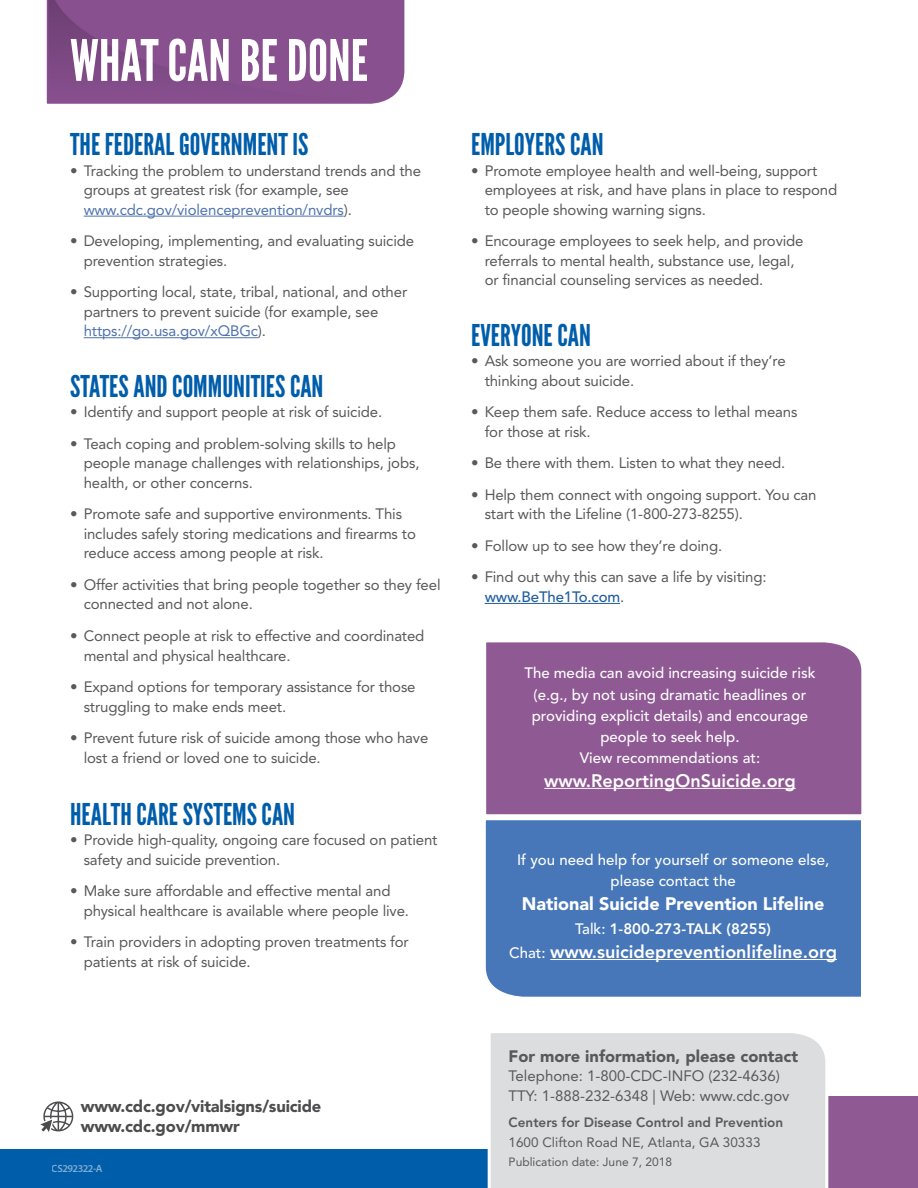
<style>
.page{position:relative;width:918px;height:1188px;background:#fff}
.page>*{position:absolute;margin:0;border:0;box-sizing:border-box;transform-origin:0 0}
.t1{font:57px "League Gothic";color:#fff}
.t2{font:30px "League Gothic";color:#005daa}
.t3{font:800 18px "Avenir LT Std";color:#fff}
.t4{font:900 18px "Avenir LT Std";color:#fff}
.t5{font:900 16.5px/19.5px "Avenir LT Std";letter-spacing:-.01em;color:#4d4d4f}
.t6{font:900 16.5px "Avenir LT Std";color:#58595b}
.t7{font:15px/19.5px "Avenir LT Std";letter-spacing:-.01em;color:#58595b}
.t8{font:500 15px/21px "Avenir LT Std";color:#fff;text-align:center}
.t9{font:800 15px "Avenir LT Std";color:#fff}
.t10{font:800 13.5px "Avenir LT Std";color:#58595b}
.t11{font:13.5px "Avenir LT Std";color:#58595b}
.t12{font:12px "Avenir LT Std";color:#58595b}
.t13{font:600 10.5px "Myriad Pro";letter-spacing:-.05em;color:#fff}
.s1{color:#4f73ad}
.s2{font-weight:500;color:#215e9e}
.s3{font-weight:500}
.s4{font-weight:500;font-size:15px}
</style>
<div class="page">
<div style="left:823px;top:1097px;width:95px;height:91px;background:#8f5994"></div>
<div style="left:0;top:1149px;width:525px;height:39px;background:#005daa"></div>
<div style="left:487px;top:1033px;width:343px;height:155px;background:#dcddde"></div>
<hr style="left:84px;top:216px;width:260px;height:1px;background:#4f73ad">
<hr style="left:84px;top:337px;width:174px;height:1px;background:#4f73ad">
<hr style="left:485px;top:603px;width:135px;height:1px;background:#215e9e">
<div style="left:485px;top:820px;width:376px;height:177px;background:#4777b9"></div>
<hr style="left:550px;top:959px;width:287px;height:1px;background:#fff">
<svg style="left:40px;top:1101px;width:34px;height:31px"></svg>
<svg style="left:46px;top:0;width:359px;height:104px;background:#88508f"></svg>
<div style="left:486px;top:642px;width:376px;height:173px;background:#8f5994"></div>
<hr style="left:544px;top:788px;width:252px;height:1px;background:#fff">
<h1 class="t1" style="left:70px;top:27px;width:300px">WHAT CAN BE DONE</h1>
<h2 class="t2" style="left:70px;top:126px;width:240px">THE FEDERAL GOVERNMENT IS</h2>
<p class="t7" style="left:84px;top:161px;width:339px;text-indent:-13px">• Tracking the problem to understand trends and the groups at greatest risk (for example, see <span class="s1">www.cdc.gov/violenceprevention/nvdrs</span>).</p>
<p class="t7" style="left:84px;top:231px;width:332px;text-indent:-14px">• Developing, implementing, and evaluating suicide prevention strategies.</p>
<p class="t7" style="left:84px;top:282px;width:325px;text-indent:-14px">• Supporting local, state, tribal, national, and other partners to prevent suicide (for example, see <span class="s1">https://go.usa.gov/xQBGc</span>).</p>
<h2 class="t2" style="left:70px;top:368px;width:255px">STATES AND COMMUNITIES CAN</h2>
<p class="t7" style="left:70px;top:402px;width:314px">• Identify and support people at risk of suicide.</p>
<p class="t7" style="left:84px;top:434px;width:337px;text-indent:-14px">• Teach coping and problem-solving skills to help people manage challenges with relationships, jobs, health, or other concerns.</p>
<p class="t7" style="left:84px;top:505px;width:334px;text-indent:-14px">• Promote safe and supportive environments. This includes safely storing medications and firearms to reduce access among people at risk.</p>
<p class="t7" style="left:84px;top:575px;width:358px;text-indent:-14px">• Offer activities that bring people together so they feel connected and not alone.</p>
<p class="t7" style="left:84px;top:626px;width:342px;text-indent:-14px">• Connect people at risk to effective and coordinated mental and physical healthcare.</p>
<p class="t7" style="left:84px;top:677px;width:333px;text-indent:-14px">• Expand options for temporary assistance for those struggling to make ends meet.</p>
<p class="t7" style="left:84px;top:728px;width:346px;text-indent:-14px">• Prevent future risk of suicide among those who have lost a friend or loved one to suicide.</p>
<h2 class="t2" style="left:70px;top:796px;width:226px">HEALTH CARE SYSTEMS CAN</h2>
<p class="t7" style="left:84px;top:830px;width:355px;text-indent:-14px">• Provide high-quality, ongoing care focused on patient safety and suicide prevention.</p>
<p class="t7" style="left:84px;top:881px;width:327px;text-indent:-14px">• Make sure affordable and effective mental and physical healthcare is available where people live.</p>
<p class="t7" style="left:84px;top:932px;width:327px;text-indent:-14px">• Train providers in adopting proven treatments for patients at risk of suicide.</p>
<p class="t5" style="left:81px;top:1097px;width:242px">www.cdc.gov/vitalsigns/suicide www.cdc.gov/mmwr</p>
<p class="t13" style="left:52px;top:1162px;width:52px">CS292322-A</p>
<h2 class="t2" style="left:471px;top:126px;width:134px">EMPLOYERS CAN</h2>
<p class="t7" style="left:485px;top:161px;width:354px;text-indent:-14px">• Promote employee health and well-being, support employees at risk, and have plans in place to respond to people showing warning signs.</p>
<p class="t7" style="left:485px;top:231px;width:320px;text-indent:-14px">• Encourage employees to seek help, and provide referrals to mental health, substance use, legal, or financial counseling services as needed.</p>
<h2 class="t2" style="left:471px;top:317px;width:121px">EVERYONE CAN</h2>
<p class="t7" style="left:485px;top:351px;width:303px;text-indent:-14px">• Ask someone you are worried about if they’re thinking about suicide.</p>
<p class="t7" style="left:485px;top:402px;width:314px;text-indent:-14px">• Keep them safe. Reduce access to lethal means for those at risk.</p>
<p class="t7" style="left:471px;top:454px;width:316px">• Be there with them. Listen to what they need.</p>
<p class="t7" style="left:485px;top:485px;width:333px;text-indent:-14px">• Help them connect with ongoing support. You can start with the Lifeline (1-800-273-8255).</p>
<p class="t7" style="left:471px;top:536px;width:253px">• Follow up to see how they’re doing.</p>
<p class="t7" style="left:485px;top:568px;width:283px;text-indent:-14px">• Find out why this can save a life by visiting: <span class="s2">www.BeThe1To.com</span>.</p>
<p class="t8" style="left:524px;top:663px;width:293px">The media can avoid increasing suicide risk (e.g., by not using dramatic headlines or providing explicit details) and encourage people to seek help.<br>View recommendations at:</p>
<p class="t3" style="left:544px;top:770px;width:253px">www.ReportingOnSuicide.org</p>
<p class="t8" style="left:517px;top:849px;width:314px">If you need help for yourself or someone else, please contact the</p>
<p class="t4" style="left:522px;top:893px;width:304px">National Suicide Prevention Lifeline</p>
<p class="t9" style="left:575px;top:920px;width:197px"><span class="s3">Talk:</span> 1-800-273-TALK (8255)</p>
<p class="t3" style="left:509px;top:941px;width:329px"><span class="s4">Chat:</span> www.suicidepreventionlifeline.org</p>
<p class="t6" style="left:509px;top:1046px;width:291px">For more information, please contact</p>
<p class="t7" style="left:509px;top:1066px;width:282px">Telephone: 1-800-CDC-INFO (232-4636)<br>TTY: 1-888-232-6348 | Web: www.cdc.gov</p>
<p class="t10" style="left:509px;top:1114px;width:276px">Centers for Disease Control and Prevention</p>
<p class="t11" style="left:509px;top:1134px;width:253px">1600 Clifton Road NE, Atlanta, GA 30333</p>
<p class="t12" style="left:509px;top:1155px;width:165px">Publication date: June 7, 2018</p>
</div>
